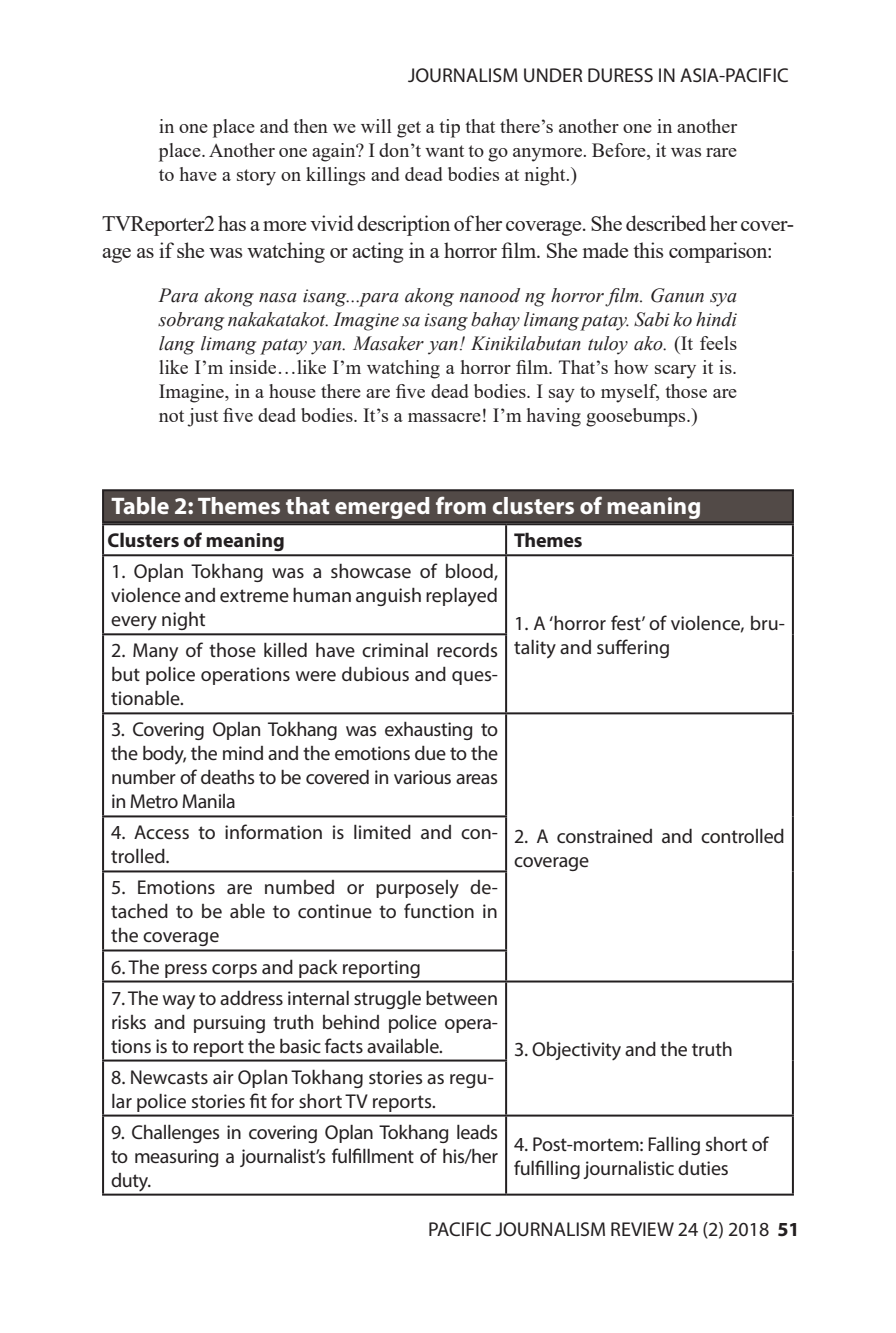
<style>
.page{position:relative;width:896px;height:1333px;background:#fff}
.page>*{position:absolute;margin:0;border:0;box-sizing:border-box;transform-origin:0 0}
.t1{font:700 24px "Myriad Pro";color:#fff}
.PJR_Body_text_no_ind{font:22px/26.4px "Times New Roman";letter-spacing:-.02em;color:#231f20}
.PJR_table_body{font:20px/24px "Myriad Pro";color:#231f20;text-align:justify}
.PJR_Body_quote{font:20px/24px "Times New Roman";color:#231f20;text-align:justify}
.t2{font:700 20px "Myriad Pro";color:#231f20}
.s1{font-style:italic}
.s2{font-weight:700}
</style>
<div class="page">
<div style="left:102px;top:489px;width:692px;height:34px;background:#524a47;border:2px solid #231f20"></div>
<hr style="left:102px;top:523px;width:404px;height:2px;background:#231f20">
<hr style="left:102px;top:525px;width:2px;height:29px;background:#231f20">
<hr style="left:506px;top:523px;width:288px;height:2px;background:#231f20">
<hr style="left:505px;top:525px;width:2px;height:29px;background:#231f20">
<hr style="left:792px;top:525px;width:2px;height:29px;background:#231f20">
<hr style="left:102px;top:554px;width:404px;height:2px;background:#231f20">
<hr style="left:102px;top:556px;width:2px;height:77px;background:#231f20">
<hr style="left:506px;top:554px;width:288px;height:2px;background:#231f20">
<hr style="left:505px;top:556px;width:2px;height:77px;background:#231f20">
<hr style="left:792px;top:556px;width:2px;height:78px;background:#231f20">
<hr style="left:102px;top:633px;width:405px;height:2px;background:#231f20">
<hr style="left:102px;top:635px;width:2px;height:77px;background:#231f20">
<hr style="left:505px;top:635px;width:2px;height:77px;background:#231f20">
<hr style="left:792px;top:634px;width:2px;height:78px;background:#231f20">
<hr style="left:102px;top:712px;width:404px;height:2px;background:#231f20">
<hr style="left:102px;top:714px;width:2px;height:101px;background:#231f20">
<hr style="left:506px;top:712px;width:288px;height:2px;background:#231f20">
<hr style="left:505px;top:714px;width:2px;height:101px;background:#231f20">
<hr style="left:792px;top:714px;width:2px;height:102px;background:#231f20">
<hr style="left:102px;top:815px;width:405px;height:2px;background:#231f20">
<hr style="left:102px;top:817px;width:2px;height:53px;background:#231f20">
<hr style="left:505px;top:817px;width:2px;height:53px;background:#231f20">
<hr style="left:792px;top:816px;width:2px;height:55px;background:#231f20">
<hr style="left:102px;top:870px;width:405px;height:2px;background:#231f20">
<hr style="left:102px;top:872px;width:2px;height:77px;background:#231f20">
<hr style="left:505px;top:872px;width:2px;height:77px;background:#231f20">
<hr style="left:792px;top:871px;width:2px;height:79px;background:#231f20">
<hr style="left:102px;top:949px;width:405px;height:2px;background:#231f20">
<hr style="left:102px;top:951px;width:2px;height:29px;background:#231f20">
<hr style="left:505px;top:951px;width:2px;height:29px;background:#231f20">
<hr style="left:792px;top:950px;width:2px;height:30px;background:#231f20">
<hr style="left:102px;top:980px;width:404px;height:2px;background:#231f20">
<hr style="left:102px;top:982px;width:2px;height:77px;background:#231f20">
<hr style="left:506px;top:980px;width:288px;height:2px;background:#231f20">
<hr style="left:505px;top:982px;width:2px;height:77px;background:#231f20">
<hr style="left:792px;top:982px;width:2px;height:78px;background:#231f20">
<hr style="left:102px;top:1059px;width:405px;height:2px;background:#231f20">
<hr style="left:102px;top:1061px;width:2px;height:53px;background:#231f20">
<hr style="left:505px;top:1061px;width:2px;height:53px;background:#231f20">
<hr style="left:792px;top:1060px;width:2px;height:54px;background:#231f20">
<hr style="left:102px;top:1114px;width:404px;height:2px;background:#231f20">
<hr style="left:102px;top:1116px;width:2px;height:77px;background:#231f20">
<hr style="left:506px;top:1114px;width:288px;height:2px;background:#231f20">
<hr style="left:505px;top:1116px;width:2px;height:77px;background:#231f20">
<hr style="left:792px;top:1116px;width:2px;height:77px;background:#231f20">
<hr style="left:102px;top:1193px;width:404px;height:2px;background:#231f20">
<hr style="left:506px;top:1193px;width:288px;height:2px;background:#231f20">
<p class="PJR_table_body" style="left:408px;top:63px;width:382px">JOURNALISM UNDER DURESS IN ASIA-PACIFIC</p>
<p class="PJR_Body_quote" style="left:159px;top:114px;width:580px">in one place and then we will get a tip that there’s another one in another place. Another one again? I don’t want to go anymore. Before, it was rare to have a story on killings and dead bodies at night.)</p>
<p class="PJR_Body_text_no_ind" style="left:102px;top:210px;width:693px">TVReporter2 has a more vivid description of her coverage. She described her cover&shy;age as if she was watching or acting in a horror film. She made this comparison:</p>
<p class="PJR_Body_quote" style="left:159px;top:282px;width:580px"><span class="s1">Para akong nasa isang...para akong nanood ng horror film. Ganun sya sobrang nakakatakot. Imagine sa isang bahay limang patay. Sabi ko hindi lang limang patay yan. Masaker yan! Kinikilabutan tuloy ako.</span> (It feels like I’m inside…like I’m watching a horror film. That’s how scary it is.<br>Imagine, in a house there are five dead bodies. I say to myself, those are not just five dead bodies. It’s a massacre! I’m having goosebumps.)</p>
<p class="t1" style="left:111px;top:490px;width:591px">Table 2: Themes that emerged from clusters of meaning</p>
<p class="t2" style="left:108px;top:527px;width:179px">Clusters of meaning</p>
<p class="t2" style="left:514px;top:527px;width:70px">Themes</p>
<p class="PJR_table_body" style="left:111px;top:559px;width:388px">1. Oplan Tokhang was a showcase of blood, violence and extreme human anguish replayed every night</p>
<p class="PJR_table_body" style="left:514px;top:610px;width:272px">1. A ‘horror fest’ of violence, bru-</p>
<p class="PJR_table_body" style="left:111px;top:638px;width:388px">2. Many of those killed have criminal records</p>
<p class="PJR_table_body" style="left:514px;top:634px;width:158px">tality and suffering</p>
<p class="PJR_table_body" style="left:111px;top:662px;width:388px">but police operations were dubious and ques&shy;tionable.</p>
<p class="PJR_table_body" style="left:111px;top:717px;width:388px">3. Covering Oplan Tokhang was exhausting to the body, the mind and the emotions due to the number of deaths to be covered in various areas in Metro Manila</p>
<p class="PJR_table_body" style="left:514px;top:823px;width:272px">2. A constrained and controlled coverage</p>
<p class="PJR_table_body" style="left:111px;top:820px;width:388px">4. Access to information is limited and con&shy;trolled.</p>
<p class="PJR_table_body" style="left:111px;top:875px;width:388px">5. Emotions are numbed or purposely de&shy;tached to be able to continue to function in the coverage</p>
<p class="PJR_table_body" style="left:111px;top:954px;width:311px">6. The press corps and pack reporting</p>
<p class="PJR_table_body" style="left:111px;top:985px;width:388px">7. The way to address internal struggle between risks and pursuing truth behind police opera&shy;tions is to report the basic facts available.</p>
<p class="PJR_table_body" style="left:514px;top:1036px;width:220px">3. Objectivity and the truth</p>
<p class="PJR_table_body" style="left:111px;top:1064px;width:384px">8. Newcasts air Oplan Tokhang stories as regu-</p>
<p class="PJR_table_body" style="left:111px;top:1088px;width:326px">lar police stories fit for short TV reports.</p>
<p class="PJR_table_body" style="left:111px;top:1119px;width:388px">9. Challenges in covering Oplan Tokhang leads to measuring a journalist’s fulfillment of his/her duty.</p>
<p class="PJR_table_body" style="left:514px;top:1131px;width:256px">4. Post-mortem: Falling short of fulfilling journalistic duties</p>
<p class="PJR_table_body" style="left:428px;top:1217px;width:373px">PACIFIC JOURNALISM REVIEW 24 (2) 2018 <span class="s2">51</span></p>
</div>
